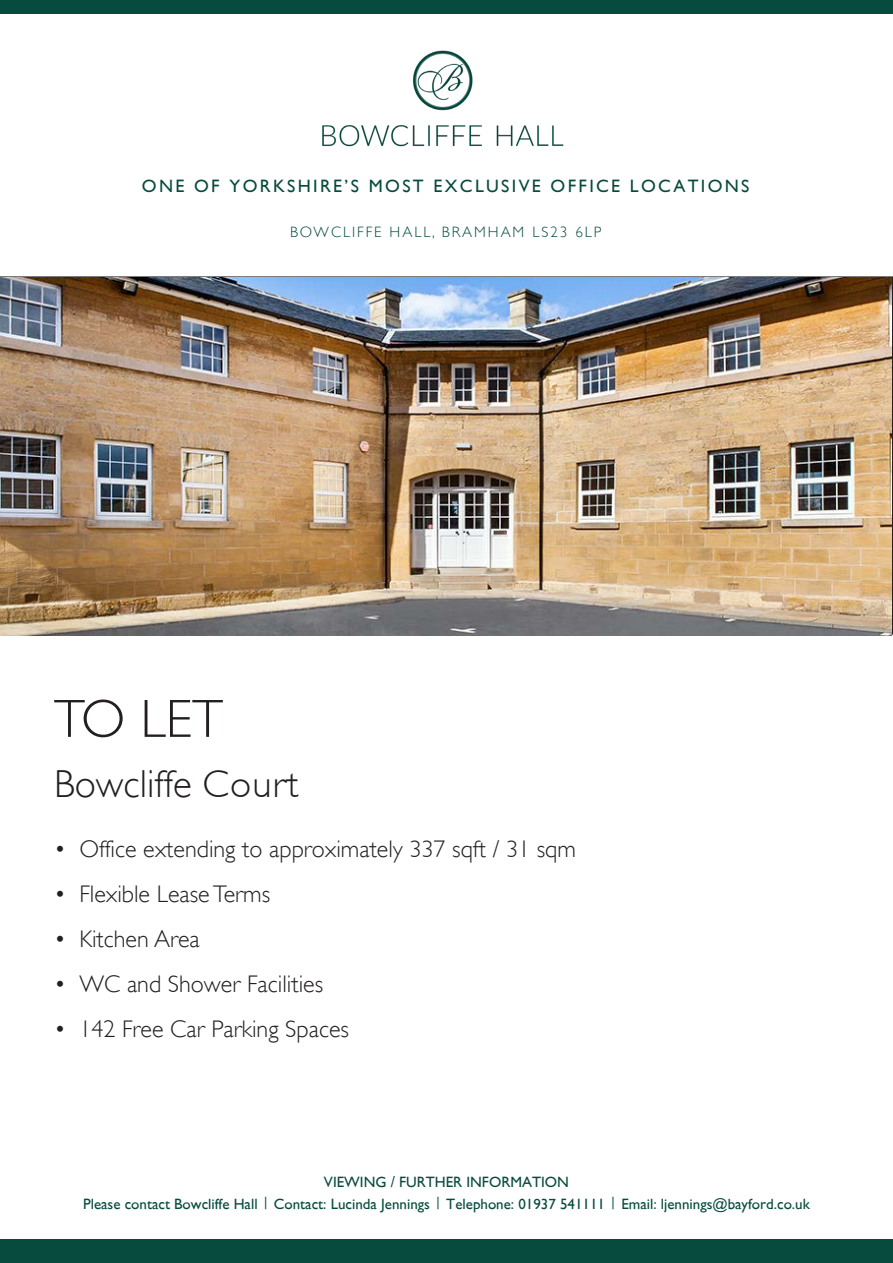
<style>
.page{position:relative;width:893px;height:1263px;background:#fff}
.page>*{position:absolute;margin:0;border:0;box-sizing:border-box;transform-origin:0 0}
.t1{font:300 54px "Gill Sans";color:#231f20}
.t2{font:300 39px "Gill Sans";color:#231f20}
.t3{font:300 24px "Gill Sans";color:#231f20}
.t4{font:18px "Gill Sans";letter-spacing:.13em;color:#064b3d}
.t5{font:15px/21.6px "Gill Sans";color:#064b3d;text-align:center}
.t6{font:300 15px "Gill Sans";letter-spacing:.13em;color:#064b3d}
</style>
<div class="page">
<img style="left:322px;top:50px;width:242px;height:97px">
<div style="left:0;top:0;width:893px;height:13px;background:#064b3d"></div>
<div style="left:0;top:1239px;width:893px;height:24px;background:#064b3d"></div>
<img style="left:0;top:277px;width:891px;height:359px">
<p class="t4" style="left:142px;top:175px;width:609px">ONE OF YORKSHIRE’S MOST EXCLUSIVE OFFICE LOCATIONS</p>
<p class="t6" style="left:290px;top:223px;width:313px">BOWCLIFFE HALL, BRAMHAM LS23 6LP</p>
<h1 class="t1" style="left:54px;top:687px;width:171px">TO LET</h1>
<h2 class="t2" style="left:54px;top:761px;width:246px">Bowcliffe Court</h2>
<h3 class="t3" style="left:54px;top:835px;width:523px">• Office extending to approximately 337 sqft / 31 sqm</h3>
<h3 class="t3" style="left:54px;top:880px;width:218px">• Flexible Lease Terms</h3>
<h3 class="t3" style="left:54px;top:925px;width:147px">• Kitchen Area</h3>
<h3 class="t3" style="left:54px;top:970px;width:271px">• WC and Shower Facilities</h3>
<h3 class="t3" style="left:54px;top:1015px;width:297px">• 142 Free Car Parking Spaces</h3>
<p class="t5" style="left:83px;top:1171px;width:728px">VIEWING / FURTHER INFORMATION<br>Please contact Bowcliffe Hall | Contact: Lucinda Jennings | Telephone: 01937 541111 | Email: ljennings@bayford.co.uk</p>
</div>
